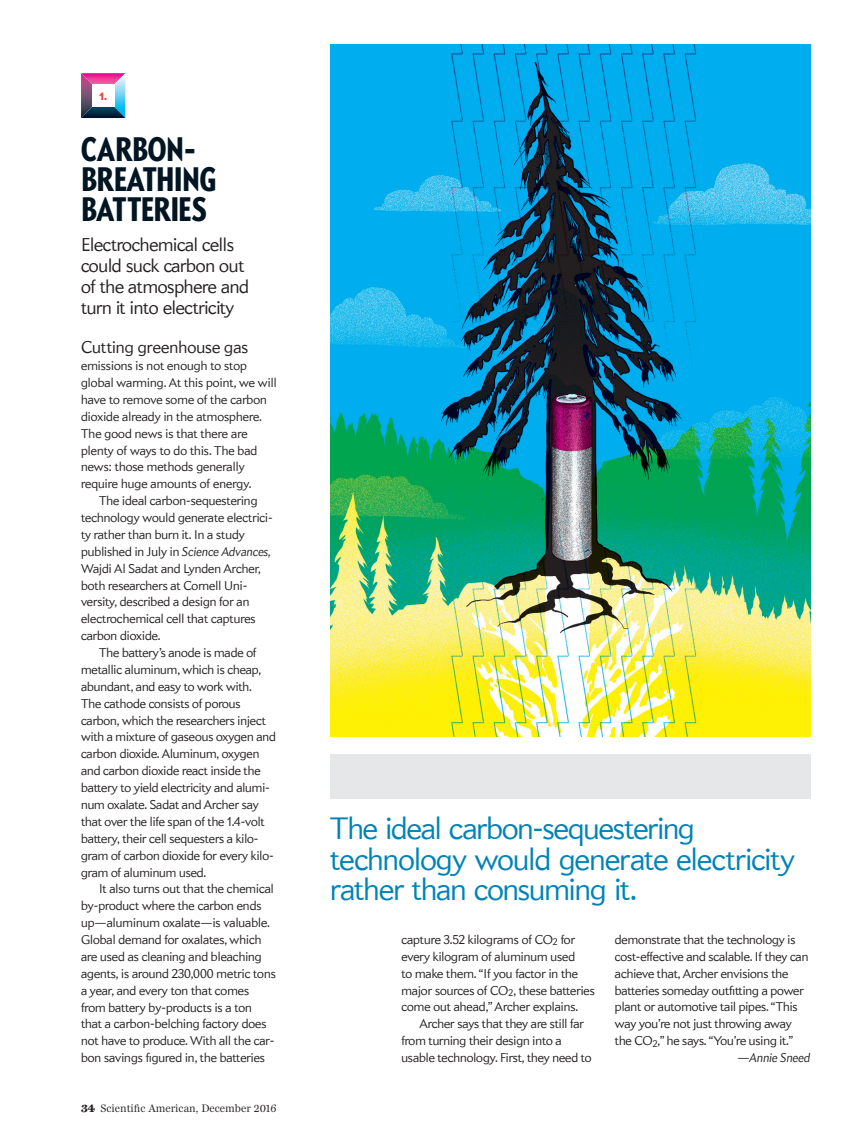
<style>
.page{position:relative;width:860px;height:1143px;background:#fff}
.page>*{position:absolute;margin:0;border:0;box-sizing:border-box;transform-origin:0 0}
.t1{font:800 extra-condensed 33px/30px "Apres";letter-spacing:-.005em;color:#011622}
.t2{font:300 30px/30.8px "Apres";letter-spacing:-.025em;color:#0083b6}
.t3{font:300 18px/21px "Apres";letter-spacing:-.01em;color:#231f20}
.t4{font:300 16.5px "Apres";letter-spacing:.005em;color:#231f20}
.t5{font:300 12.3px/16.8px "Apres";color:#231f20}
.t6{font:italic 300 12.3px "Apres";color:#231f20}
.t7{font:11.25px "Miller Daily One";color:#231f20}
.t8{font:800 10.5px "Apres";color:#ef3e2e}
.s1{font-style:italic}
.s2{font-weight:700}
.s3{font-style:normal}
</style>
<div class="page">
<img style="left:330px;top:45px;width:480px;height:691px">
<hr style="left:81px;top:118px;width:44px;height:1px;background:#f3fbfe">
<svg style="left:103px;top:73px;width:22px;height:23px"></svg>
<img style="left:81px;top:73px;width:22px;height:23px">
<img style="left:81px;top:96px;width:44px;height:22px">
<div style="left:92px;top:84px;width:22px;height:23px;background:#fff"></div>
<div style="left:330px;top:755px;width:480px;height:44px;background:#e6e7e9"></div>
<p class="t8" style="left:100px;top:89px;width:9px">1.</p>
<p class="t1" style="left:81px;top:134px;width:136px">CARBON-<br>BREATHING<br>BATTERIES</p>
<p class="t3" style="left:81px;top:234px;width:169px">Electrochemical cells could suck carbon out of the atmosphere and turn it into electricity</p>
<p class="t4" style="left:81px;top:337px;width:169px">Cutting greenhouse gas</p>
<p class="t5" style="left:81px;top:357px;width:167px">emissions is not enough to stop</p>
<p class="t5" style="left:81px;top:374px;width:197px">global warming. At this point, we will</p>
<p class="t5" style="left:81px;top:391px;width:187px">have to remove some of the carbon</p>
<p class="t5" style="left:81px;top:408px;width:182px">dioxide already in the atmosphere.</p>
<p class="t5" style="left:81px;top:425px;width:168px">The good news is that there are</p>
<p class="t5" style="left:81px;top:442px;width:178px">plenty of ways to do this. The bad</p>
<p class="t5" style="left:81px;top:458px;width:165px">news: those methods generally</p>
<p class="t5" style="left:81px;top:475px;width:172px">require huge amounts of energy.</p>
<p class="t5" style="left:99px;top:492px;width:160px">The ideal carbon-sequestering</p>
<p class="t5" style="left:81px;top:509px;width:193px">technology would generate electrici-</p>
<p class="t5" style="left:81px;top:526px;width:165px">ty rather than burn it. In a study</p>
<p class="t5" style="left:81px;top:543px;width:191px">published in July in <span class="s1">Science Advances,</span></p>
<p class="t5" style="left:81px;top:560px;width:181px">Wajdi Al Sadat and Lynden Archer,</p>
<p class="t5" style="left:81px;top:577px;width:168px">both researchers at Cornell Uni-</p>
<p class="t5" style="left:81px;top:593px;width:170px">versity, described a design for an</p>
<p class="t5" style="left:81px;top:610px;width:176px">electrochemical cell that captures</p>
<p class="t5" style="left:81px;top:627px;width:81px">carbon dioxide.</p>
<p class="t5" style="left:99px;top:644px;width:159px">The battery’s anode is made of</p>
<p class="t5" style="left:81px;top:661px;width:181px">metallic aluminum, which is cheap,</p>
<p class="t5" style="left:81px;top:678px;width:172px">abundant, and easy to work with.</p>
<p class="t5" style="left:81px;top:695px;width:161px">The cathode consists of porous</p>
<p class="t5" style="left:81px;top:712px;width:186px">carbon, which the researchers inject</p>
<p class="t5" style="left:81px;top:729px;width:196px">with a mixture of gaseous oxygen and</p>
<p class="t5" style="left:81px;top:745px;width:180px">carbon dioxide. Aluminum, oxygen</p>
<p class="t5" style="left:81px;top:762px;width:181px">and carbon dioxide react inside the</p>
<p class="t5" style="left:81px;top:779px;width:190px">battery to yield electricity and alumi-</p>
<p class="t5" style="left:81px;top:796px;width:179px">num oxalate. Sadat and Archer say</p>
<p class="t5" style="left:81px;top:813px;width:185px">that over the life span of the 1.4-volt</p>
<p class="t5" style="left:81px;top:830px;width:179px">battery, their cell sequesters a kilo-</p>
<p class="t5" style="left:81px;top:847px;width:194px">gram of carbon dioxide for every kilo-</p>
<p class="t5" style="left:81px;top:864px;width:127px">gram of aluminum used.</p>
<p class="t5" style="left:99px;top:880px;width:176px">It also turns out that the chemical</p>
<p class="t5" style="left:81px;top:897px;width:182px">by-product where the carbon ends</p>
<p class="t5" style="left:81px;top:914px;width:190px">up—aluminum oxalate—is valuable.</p>
<p class="t5" style="left:81px;top:931px;width:182px">Global demand for oxalates, which</p>
<p class="t5" style="left:81px;top:948px;width:182px">are used as cleaning and bleaching</p>
<p class="t5" style="left:81px;top:965px;width:196px">agents, is around 230,000 metric tons</p>
<p class="t5" style="left:81px;top:982px;width:169px">a year, and every ton that comes</p>
<p class="t5" style="left:81px;top:999px;width:172px">from battery by-products is a ton</p>
<p class="t5" style="left:81px;top:1015px;width:187px">that a carbon-belching factory does</p>
<p class="t5" style="left:81px;top:1032px;width:195px">not have to produce. With all the car-</p>
<p class="t5" style="left:81px;top:1049px;width:185px">bon savings figured in, the batteries</p>
<p class="t7" style="left:81px;top:1102px;width:197px"><span class="s2">34</span> Scientific American, December 2016</p>
<p class="t2" style="left:330px;top:812px;width:466px">The ideal carbon-sequestering technology would generate electricity rather than consuming it.</p>
<p class="t5" style="left:401px;top:931px;width:175px">capture 3.52 kilograms of CO<sub>2</sub> for</p>
<p class="t5" style="left:401px;top:948px;width:175px">every kilogram of aluminum used</p>
<p class="t5" style="left:401px;top:965px;width:178px">to make them. “If you factor in the</p>
<p class="t5" style="left:401px;top:982px;width:195px">major sources of CO<sub>2</sub>, these batteries</p>
<p class="t5" style="left:401px;top:998px;width:178px">come out ahead,” Archer explains.</p>
<p class="t5" style="left:419px;top:1015px;width:166px">Archer says that they are still far</p>
<p class="t5" style="left:401px;top:1032px;width:162px">from turning their design into a</p>
<p class="t5" style="left:401px;top:1049px;width:192px">usable technology. First, they need to</p>
<p class="t5" style="left:615px;top:931px;width:195px">demonstrate that the technology is cost-effective and scalable. If they can achieve that, Archer envisions the batteries someday outfitting a power plant or automotive tail pipes. “This way you’re not just throwing away the CO<sub>2</sub>,” he says. “You’re using it.”</p>
<p class="t6" style="left:737px;top:1050px;width:75px"><span class="s3">—</span> Annie Sneed</p>
</div>
